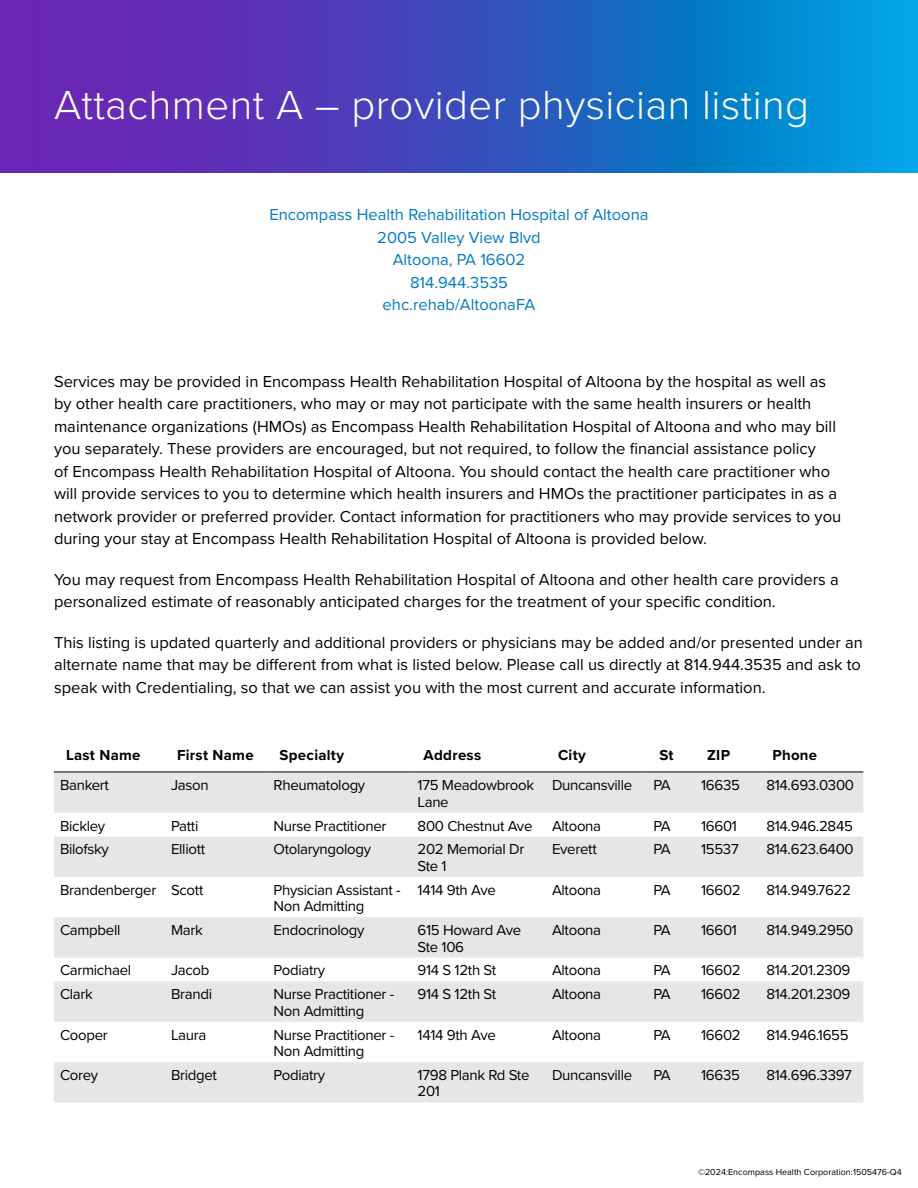
<style>
.page{position:relative;width:918px;height:1188px;background:#fff}
.page>*{position:absolute;margin:0;border:0;box-sizing:border-box;transform-origin:0 0}
.Header_-_EH{font:300 42px "Proxima Nova";letter-spacing:.01em;color:#fff}
.Body_-_EH{font:16.5px/22.5px "Proxima Nova";color:#000}
.Hospital_info_-_EH{font:16.5px/22.5px "Proxima Nova";color:#007bc2;text-align:center}
.Table_body_-_EH{font:15px/16.5px "Proxima Nova";letter-spacing:-.02em;color:#000}
.Table_Header_-_EH{font:700 15px "Proxima Nova";letter-spacing:.02em;color:#000}
.t1{font:9px "Proxima Nova";color:#000}
</style>
<div class="page">
<svg style="left:0;top:0;width:918px;height:173px;background:#3555c0"></svg>
<svg style="left:54px;top:773px;width:809px;height:329px;fill:#e6e6e6"></svg>
<hr style="left:54px;top:772px;width:111px;height:1px;background:#000">
<hr style="left:165px;top:772px;width:103px;height:1px;background:#000">
<hr style="left:268px;top:772px;width:144px;height:1px;background:#000">
<hr style="left:412px;top:772px;width:134px;height:1px;background:#000">
<hr style="left:546px;top:772px;width:101px;height:1px;background:#000">
<hr style="left:647px;top:772px;width:48px;height:1px;background:#000">
<hr style="left:695px;top:772px;width:65px;height:1px;background:#000">
<hr style="left:760px;top:772px;width:103px;height:1px;background:#000">
<h1 class="Header_-_EH" style="left:54px;top:74px;width:757px">Attachment A – provider physician listing</h1>
<p class="Hospital_info_-_EH" style="left:270px;top:203px;width:381px">Encompass Health Rehabilitation Hospital of Altoona<br>2005 Valley View Blvd<br>Altoona, PA 16602<br>814.944.3535<br>ehc.rehab/AltoonaFA</p>
<p class="Body_-_EH" style="left:54px;top:369px;width:789px">Services may be provided in Encompass Health Rehabilitation Hospital of Altoona by the hospital as well as by other health care practitioners, who may or may not participate with the same health insurers or health maintenance organizations (HMOs) as Encompass Health Rehabilitation Hospital of Altoona and who may bill you separately. These providers are encouraged, but not required, to follow the financial assistance policy<br>of Encompass Health Rehabilitation Hospital of Altoona. You should contact the health care practitioner who will provide services to you to determine which health insurers and HMOs the practitioner participates in as a network provider or preferred provider. Contact information for practitioners who may provide services to you during your stay at Encompass Health Rehabilitation Hospital of Altoona is provided below.</p>
<p class="Body_-_EH" style="left:54px;top:567px;width:786px">You may request from Encompass Health Rehabilitation Hospital of Altoona and other health care providers a personalized estimate of reasonably anticipated charges for the treatment of your specific condition.</p>
<p class="Body_-_EH" style="left:54px;top:630px;width:811px;text-align:justify">This listing is updated quarterly and additional providers or physicians may be added and/or presented under an alternate name that may be different from what is listed below. Please call us directly at 814.944.3535 and ask to speak with Credentialing, so that we can assist you with the most current and accurate information.</p>
<p class="Table_Header_-_EH" style="left:66px;top:744px;width:76px">Last Name</p>
<p class="Table_Header_-_EH" style="left:177px;top:744px;width:78px">First Name</p>
<p class="Table_Header_-_EH" style="left:280px;top:744px;width:66px">Specialty</p>
<p class="Table_Header_-_EH" style="left:424px;top:744px;width:59px">Address</p>
<p class="Table_Header_-_EH" style="left:558px;top:744px;width:29px">City</p>
<p class="Table_Header_-_EH" style="left:659px;top:744px;width:16px">St</p>
<p class="Table_Header_-_EH" style="left:707px;top:744px;width:24px">ZIP</p>
<p class="Table_Header_-_EH" style="left:772px;top:744px;width:46px">Phone</p>
<p class="Table_body_-_EH" style="left:60px;top:776px;width:50px">Bankert</p>
<p class="Table_body_-_EH" style="left:171px;top:776px;width:39px">Jason</p>
<p class="Table_body_-_EH" style="left:274px;top:776px;width:93px">Rheumatology</p>
<p class="Table_body_-_EH" style="left:418px;top:776px;width:118px">175 Meadowbrook<br>Lane</p>
<p class="Table_body_-_EH" style="left:552px;top:776px;width:82px">Duncansville</p>
<p class="Table_body_-_EH" style="left:653px;top:776px;width:19px">PA</p>
<p class="Table_body_-_EH" style="left:701px;top:776px;width:40px">16635</p>
<p class="Table_body_-_EH" style="left:766px;top:776px;width:89px">814.693.0300</p>
<p class="Table_body_-_EH" style="left:60px;top:817px;width:47px">Bickley</p>
<p class="Table_body_-_EH" style="left:171px;top:817px;width:29px">Patti</p>
<p class="Table_body_-_EH" style="left:274px;top:817px;width:114px">Nurse Practitioner</p>
<p class="Table_body_-_EH" style="left:418px;top:817px;width:116px">800 Chestnut Ave</p>
<p class="Table_body_-_EH" style="left:552px;top:817px;width:51px">Altoona</p>
<p class="Table_body_-_EH" style="left:653px;top:817px;width:19px">PA</p>
<p class="Table_body_-_EH" style="left:701px;top:817px;width:37px">16601</p>
<p class="Table_body_-_EH" style="left:766px;top:817px;width:88px">814.946.2845</p>
<p class="Table_body_-_EH" style="left:60px;top:840px;width:50px">Bilofsky</p>
<p class="Table_body_-_EH" style="left:171px;top:840px;width:36px">Elliott</p>
<p class="Table_body_-_EH" style="left:274px;top:840px;width:99px">Otolaryngology</p>
<p class="Table_body_-_EH" style="left:418px;top:840px;width:108px">202 Memorial Dr<br>Ste 1</p>
<p class="Table_body_-_EH" style="left:552px;top:840px;width:46px">Everett</p>
<p class="Table_body_-_EH" style="left:653px;top:840px;width:19px">PA</p>
<p class="Table_body_-_EH" style="left:701px;top:840px;width:39px">15537</p>
<p class="Table_body_-_EH" style="left:766px;top:840px;width:89px">814.623.6400</p>
<p class="Table_body_-_EH" style="left:60px;top:881px;width:98px">Brandenberger</p>
<p class="Table_body_-_EH" style="left:171px;top:881px;width:34px">Scott</p>
<p class="Table_body_-_EH" style="left:274px;top:881px;width:129px">Physician Assistant -<br>Non Admitting</p>
<p class="Table_body_-_EH" style="left:418px;top:881px;width:80px">1414 9th Ave</p>
<p class="Table_body_-_EH" style="left:552px;top:881px;width:51px">Altoona</p>
<p class="Table_body_-_EH" style="left:653px;top:881px;width:19px">PA</p>
<p class="Table_body_-_EH" style="left:701px;top:881px;width:41px">16602</p>
<p class="Table_body_-_EH" style="left:766px;top:881px;width:86px">814.949.7622</p>
<p class="Table_body_-_EH" style="left:60px;top:921px;width:62px">Campbell</p>
<p class="Table_body_-_EH" style="left:171px;top:921px;width:33px">Mark</p>
<p class="Table_body_-_EH" style="left:274px;top:921px;width:92px">Endocrinology</p>
<p class="Table_body_-_EH" style="left:418px;top:921px;width:105px">615 Howard Ave<br>Ste 106</p>
<p class="Table_body_-_EH" style="left:552px;top:921px;width:51px">Altoona</p>
<p class="Table_body_-_EH" style="left:653px;top:921px;width:19px">PA</p>
<p class="Table_body_-_EH" style="left:701px;top:921px;width:37px">16601</p>
<p class="Table_body_-_EH" style="left:766px;top:921px;width:89px">814.949.2950</p>
<p class="Table_body_-_EH" style="left:60px;top:962px;width:73px">Carmichael</p>
<p class="Table_body_-_EH" style="left:171px;top:962px;width:40px">Jacob</p>
<p class="Table_body_-_EH" style="left:274px;top:962px;width:53px">Podiatry</p>
<p class="Table_body_-_EH" style="left:418px;top:962px;width:80px">914 S 12th St</p>
<p class="Table_body_-_EH" style="left:552px;top:962px;width:51px">Altoona</p>
<p class="Table_body_-_EH" style="left:653px;top:962px;width:19px">PA</p>
<p class="Table_body_-_EH" style="left:701px;top:962px;width:41px">16602</p>
<p class="Table_body_-_EH" style="left:766px;top:962px;width:86px">814.201.2309</p>
<p class="Table_body_-_EH" style="left:60px;top:985px;width:34px">Clark</p>
<p class="Table_body_-_EH" style="left:171px;top:985px;width:43px">Brandi</p>
<p class="Table_body_-_EH" style="left:274px;top:985px;width:122px">Nurse Practitioner -<br>Non Admitting</p>
<p class="Table_body_-_EH" style="left:418px;top:985px;width:80px">914 S 12th St</p>
<p class="Table_body_-_EH" style="left:552px;top:985px;width:51px">Altoona</p>
<p class="Table_body_-_EH" style="left:653px;top:985px;width:19px">PA</p>
<p class="Table_body_-_EH" style="left:701px;top:985px;width:41px">16602</p>
<p class="Table_body_-_EH" style="left:766px;top:985px;width:86px">814.201.2309</p>
<p class="Table_body_-_EH" style="left:60px;top:1026px;width:49px">Cooper</p>
<p class="Table_body_-_EH" style="left:171px;top:1026px;width:37px">Laura</p>
<p class="Table_body_-_EH" style="left:274px;top:1026px;width:122px">Nurse Practitioner -<br>Non Admitting</p>
<p class="Table_body_-_EH" style="left:418px;top:1026px;width:80px">1414 9th Ave</p>
<p class="Table_body_-_EH" style="left:552px;top:1026px;width:51px">Altoona</p>
<p class="Table_body_-_EH" style="left:653px;top:1026px;width:19px">PA</p>
<p class="Table_body_-_EH" style="left:701px;top:1026px;width:41px">16602</p>
<p class="Table_body_-_EH" style="left:766px;top:1026px;width:84px">814.946.1655</p>
<p class="Table_body_-_EH" style="left:60px;top:1066px;width:40px">Corey</p>
<p class="Table_body_-_EH" style="left:171px;top:1066px;width:48px">Bridget</p>
<p class="Table_body_-_EH" style="left:274px;top:1066px;width:53px">Podiatry</p>
<p class="Table_body_-_EH" style="left:418px;top:1066px;width:113px">1798 Plank Rd Ste<br>201</p>
<p class="Table_body_-_EH" style="left:552px;top:1066px;width:82px">Duncansville</p>
<p class="Table_body_-_EH" style="left:653px;top:1066px;width:19px">PA</p>
<p class="Table_body_-_EH" style="left:701px;top:1066px;width:40px">16635</p>
<p class="Table_body_-_EH" style="left:766px;top:1066px;width:87px">814.696.3397</p>
<p class="t1" style="left:698px;top:1166px;width:205px">©2024:Encompass Health Corporation:1505476-Q4</p>
</div>
